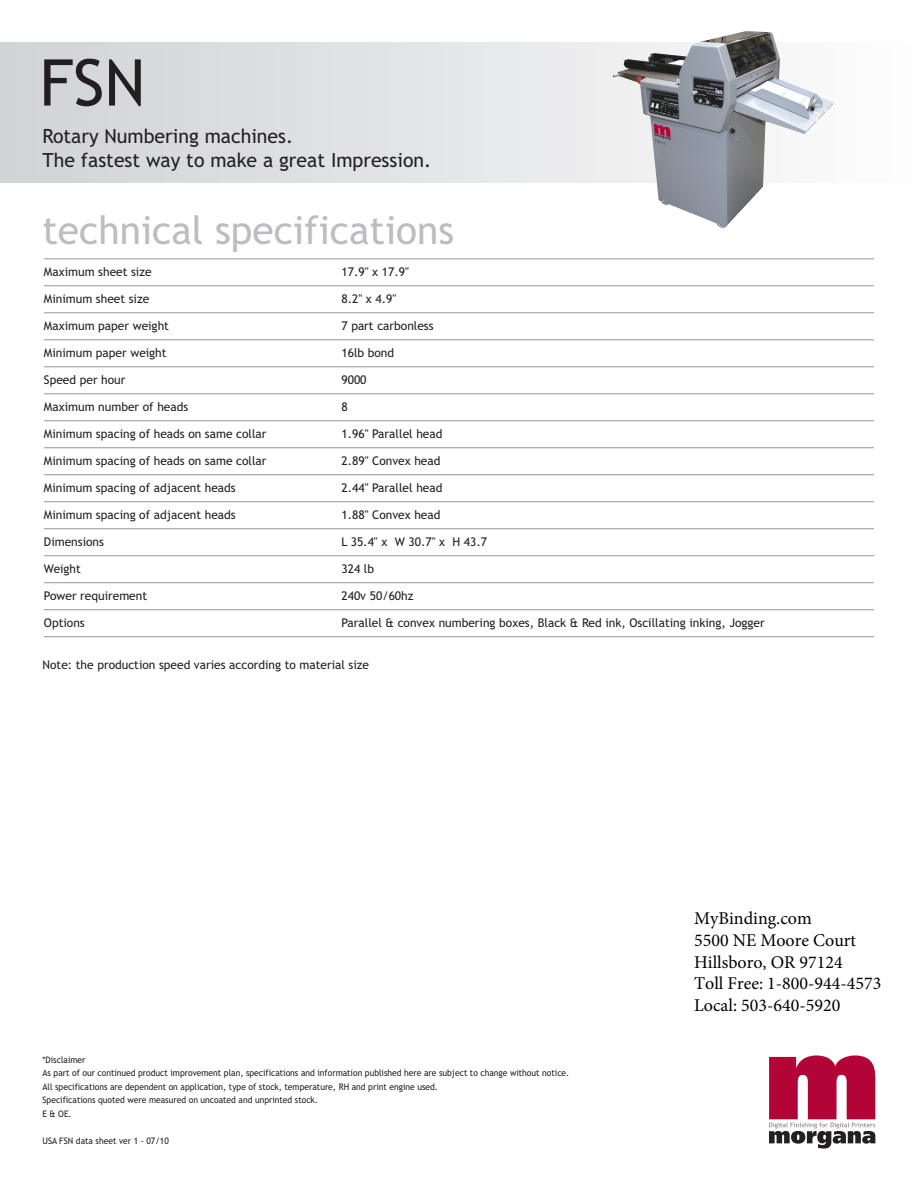
<style>
.page{position:relative;width:918px;height:1186px;background:#fff}
.page>*{position:absolute;margin:0;border:0;box-sizing:border-box;transform-origin:0 0}
.t1{font:64.5px "Trebuchet MS";color:#231f20}
.t2{font:39px "Trebuchet MS";color:#bcbdc0}
.t3{font:19.5px/24px "Trebuchet MS";color:#231f20}
.t4{font:18px/21.6px "Minion Pro";color:#000}
.t5{font:12px "Trebuchet MS";color:#231f20}
.t6{font:9px/13.5px "Trebuchet MS";color:#231f20;scale:.95 1}
</style>
<div class="page">
<svg style="left:769px;top:1055px;width:106px;height:93px"></svg>
<svg style="left:0;top:42px;width:613px;height:141px;background:#dfe0e2"></svg>
<img style="left:613px;top:31px;width:221px;height:197px">
<hr style="left:44px;top:259px;width:830px;height:1px;background:#939598">
<hr style="left:44px;top:285px;width:830px;height:1px;background:#939598">
<hr style="left:44px;top:312px;width:830px;height:1px;background:#939598">
<hr style="left:44px;top:339px;width:830px;height:1px;background:#939598">
<hr style="left:44px;top:366px;width:830px;height:1px;background:#939598">
<hr style="left:44px;top:393px;width:830px;height:1px;background:#939598">
<hr style="left:44px;top:420px;width:830px;height:1px;background:#939598">
<hr style="left:44px;top:447px;width:830px;height:1px;background:#939598">
<hr style="left:44px;top:474px;width:830px;height:1px;background:#939598">
<hr style="left:44px;top:501px;width:830px;height:1px;background:#939598">
<hr style="left:44px;top:528px;width:830px;height:1px;background:#939598">
<hr style="left:44px;top:555px;width:830px;height:1px;background:#939598">
<hr style="left:44px;top:582px;width:830px;height:1px;background:#939598">
<hr style="left:44px;top:609px;width:830px;height:1px;background:#939598">
<hr style="left:44px;top:636px;width:830px;height:1px;background:#939598">
<h1 class="t1" style="left:39px;top:58px;width:107px">FSN</h1>
<h3 class="t3" style="left:42px;top:125px;width:390px">Rotary Numbering machines.<br>The fastest way to make a great Impression.</h3>
<h2 class="t2" style="left:42px;top:215px;width:413px">technical specifications</h2>
<p class="t5" style="left:44px;top:267px;width:109px">Maximum sheet size</p>
<p class="t5" style="left:341px;top:267px;width:69px">17.9" x 17.9"</p>
<p class="t5" style="left:44px;top:294px;width:107px">Minimum sheet size</p>
<p class="t5" style="left:341px;top:294px;width:56px">8.2" x 4.9"</p>
<p class="t5" style="left:44px;top:321px;width:126px">Maximum paper weight</p>
<p class="t5" style="left:341px;top:321px;width:94px">7 part carbonless</p>
<p class="t5" style="left:44px;top:348px;width:124px">Minimum paper weight</p>
<p class="t5" style="left:341px;top:348px;width:54px">16lb bond</p>
<p class="t5" style="left:44px;top:375px;width:83px">Speed per hour</p>
<p class="t5" style="left:341px;top:375px;width:27px">9000</p>
<p class="t5" style="left:44px;top:402px;width:146px">Maximum number of heads</p>
<p class="t5" style="left:341px;top:402px;width:8px">8</p>
<p class="t5" style="left:44px;top:429px;width:224px">Minimum spacing of heads on same collar</p>
<p class="t5" style="left:341px;top:429px;width:102px">1.96" Parallel head</p>
<p class="t5" style="left:44px;top:456px;width:224px">Minimum spacing of heads on same collar</p>
<p class="t5" style="left:341px;top:456px;width:101px">2.89" Convex head</p>
<p class="t5" style="left:44px;top:483px;width:193px">Minimum spacing of adjacent heads</p>
<p class="t5" style="left:341px;top:483px;width:102px">2.44" Parallel head</p>
<p class="t5" style="left:44px;top:510px;width:193px">Minimum spacing of adjacent heads</p>
<p class="t5" style="left:341px;top:510px;width:101px">1.88" Convex head</p>
<p class="t5" style="left:44px;top:537px;width:61px">Dimensions</p>
<p class="t5" style="left:341px;top:537px;width:147px">L 35.4" x W 30.7" x H 43.7</p>
<p class="t5" style="left:44px;top:564px;width:38px">Weight</p>
<p class="t5" style="left:341px;top:564px;width:34px">324 lb</p>
<p class="t5" style="left:44px;top:591px;width:105px">Power requirement</p>
<p class="t5" style="left:341px;top:591px;width:74px">240v 50/60hz</p>
<p class="t5" style="left:44px;top:618px;width:42px">Options</p>
<p class="t5" style="left:341px;top:618px;width:425px">Parallel &amp; convex numbering boxes, Black &amp; Red ink, Oscillating inking, Jogger</p>
<p class="t5" style="left:42px;top:660px;width:328px">Note: the production speed varies according to material size</p>
<p class="t6" style="left:42px;top:1053px;width:556px">*Disclaimer<br>As part of our continued product improvement plan, specifications and information published here are subject to change without notice.<br>All specifications are dependent on application, type of stock, temperature, RH and print engine used.<br>Specifications quoted were measured on uncoated and unprinted stock.<br>E &amp; OE.</p>
<p class="t6" style="left:42px;top:1134px;width:135px">USA FSN data sheet ver 1 - 07/10</p>
<h3 class="t4" style="left:694px;top:908px;width:189px">MyBinding.com<br>5500 NE Moore Court<br>Hillsboro, OR 97124<br>Toll Free: 1-800-944-4573<br>Local: 503-640-5920</h3>
</div>
